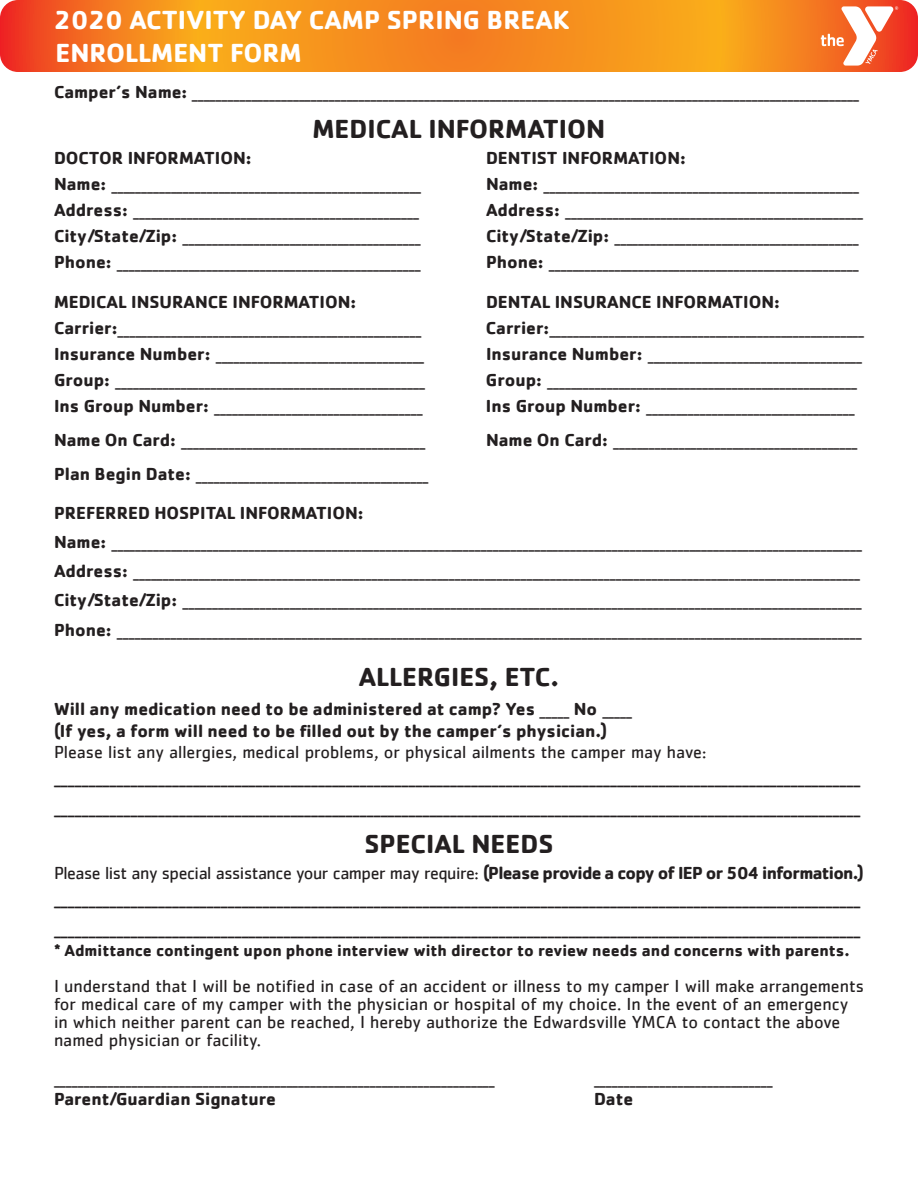
<style>
.page{position:relative;width:918px;height:1188px;background:#fff}
.page>*{position:absolute;margin:0;border:0;box-sizing:border-box;transform-origin:0 0}
.Heading_1{font:700 27px "Cachet";color:#231f20}
.t1{font:700 27px "Cachet";color:#fff}
.Body_Text{font:21px "Cachet";color:#231f20}
.t2{font:18px/18px "Cachet";color:#231f20}
.Heading_3{font:700 18px "Cachet";color:#231f20}
.t3{font:18px "Cachet";letter-spacing:-.025em;color:#231f20}
.t4{font:700 16.5px "Cachet";color:#231f20}
.s1{font-weight:700}
.s2{font-weight:400}
</style>
<div class="page">
<svg style="left:0;top:0;width:918px;height:72px;background:#f5881f"></svg>
<svg style="left:821px;top:6px;width:77px;height:60px"></svg>
<p class="t1" style="left:54px;top:3px;width:517px">2020 ACTIVITY DAY CAMP SPRING BREAK</p>
<p class="t1" style="left:56px;top:35px;width:248px">ENROLLMENT FORM</p>
<p class="t2" style="left:54px;top:83px;width:807px"><span class="s1">Camper’s Name:</span> ________________________________________________________________________________________________________________</p>
<p class="Heading_1" style="left:313px;top:111px;width:294px">MEDICAL INFORMATION</p>
<p class="Heading_3" style="left:54px;top:146px;width:199px">DOCTOR INFORMATION:</p>
<p class="Heading_3" style="left:486px;top:146px;width:201px">DENTIST INFORMATION:</p>
<p class="t2" style="left:54px;top:175px;width:369px"><span class="s1">Name:</span> ____________________________________________________</p>
<p class="t2" style="left:486px;top:175px;width:375px"><span class="s1">Name:</span> _____________________________________________________</p>
<p class="t2" style="left:54px;top:201px;width:367px"><span class="s1">Address:</span> ________________________________________________</p>
<p class="t2" style="left:486px;top:201px;width:379px"><span class="s1">Address:</span> __________________________________________________</p>
<p class="t2" style="left:54px;top:227px;width:368px"><span class="s1">City/State/Zip:</span> ________________________________________</p>
<p class="t2" style="left:486px;top:227px;width:374px"><span class="s1">City/State/Zip:</span> _________________________________________</p>
<p class="t2" style="left:54px;top:253px;width:368px"><span class="s1">Phone:</span> ___________________________________________________</p>
<p class="t2" style="left:486px;top:253px;width:374px"><span class="s1">Phone:</span> ____________________________________________________</p>
<p class="Heading_3" style="left:54px;top:290px;width:304px">MEDICAL INSURANCE INFORMATION:</p>
<p class="Heading_3" style="left:486px;top:290px;width:295px">DENTAL INSURANCE INFORMATION:</p>
<p class="t2" style="left:54px;top:319px;width:369px"><span class="s1">Carrier:</span>___________________________________________________</p>
<p class="t2" style="left:486px;top:319px;width:380px"><span class="s1">Carrier:</span>_____________________________________________________</p>
<p class="t2" style="left:54px;top:345px;width:372px"><span class="s1">Insurance Number:</span> ___________________________________</p>
<p class="t2" style="left:486px;top:345px;width:378px"><span class="s1">Insurance Number:</span> ____________________________________</p>
<p class="t2" style="left:54px;top:371px;width:373px"><span class="s1">Group:</span> ____________________________________________________</p>
<p class="t2" style="left:486px;top:371px;width:373px"><span class="s1">Group:</span> ____________________________________________________</p>
<p class="t2" style="left:54px;top:397px;width:370px"><span class="s1">Ins Group Number:</span> ___________________________________</p>
<p class="t2" style="left:486px;top:397px;width:370px"><span class="s1">Ins Group Number:</span> ___________________________________</p>
<p class="t2" style="left:54px;top:431px;width:373px"><span class="s1">Name On Card:</span> _________________________________________</p>
<p class="t2" style="left:486px;top:431px;width:373px"><span class="s1">Name On Card:</span> _________________________________________</p>
<p class="t2" style="left:54px;top:464px;width:376px"><span class="s1">Plan Begin Date:</span> _______________________________________</p>
<p class="Heading_3" style="left:54px;top:501px;width:311px">PREFERRED HOSPITAL INFORMATION:</p>
<p class="t2" style="left:54px;top:533px;width:810px"><span class="s1">Name:</span> ______________________________________________________________________________________________________________________________</p>
<p class="t2" style="left:54px;top:562px;width:808px"><span class="s1">Address:</span> __________________________________________________________________________________________________________________________</p>
<p class="t2" style="left:54px;top:591px;width:809px"><span class="s1">City/State/Zip:</span> __________________________________________________________________________________________________________________</p>
<p class="t2" style="left:54px;top:620px;width:809px"><span class="s1">Phone:</span> _____________________________________________________________________________________________________________________________</p>
<p class="Heading_1" style="left:359px;top:659px;width:202px">ALLERGIES, ETC.</p>
<p class="Heading_3" style="left:54px;top:697px;width:580px">Will any medication need to be administered at camp? Yes <span class="s2">_____</span> No <span class="s2">_____</span></p>
<p class="Heading_3" style="left:54px;top:719px;width:555px">(If yes, a form will need to be filled out by the camper’s physician.)</p>
<p class="t2" style="left:54px;top:743px;width:654px">Please list any allergies, medical problems, or physical ailments the camper may have:</p>
<p class="Body_Text" style="left:54px;top:764px;width:808px">____________________________________________________________________________________________________________________</p>
<p class="Body_Text" style="left:54px;top:794px;width:808px">____________________________________________________________________________________________________________________</p>
<p class="Heading_1" style="left:365px;top:827px;width:190px">SPECIAL NEEDS</p>
<p class="t3" style="left:54px;top:863px;width:811px">Please list any special assistance your camper may require: <span class="s1">(Please provide a copy of IEP or 504 information.)</span></p>
<p class="Body_Text" style="left:54px;top:885px;width:808px">____________________________________________________________________________________________________________________</p>
<p class="Body_Text" style="left:54px;top:915px;width:808px">____________________________________________________________________________________________________________________</p>
<p class="t4" style="left:54px;top:939px;width:797px">* Admittance contingent upon phone interview with director to review needs and concerns with parents.</p>
<p class="t2" style="left:54px;top:976px;width:812px">I understand that I will be notified in case of an accident or illness to my camper I will make arrangements for medical care of my camper with the physician or hospital of my choice. In the event of an emergency in which neither parent can be reached, I hereby authorize the Edwardsville YMCA to contact the above named physician or facility.</p>
<p class="t2" style="left:54px;top:1068px;width:442px">__________________________________________________________________________</p>
<p class="t2" style="left:594px;top:1068px;width:180px">______________________________</p>
<p class="Heading_3" style="left:54px;top:1088px;width:223px">Parent/Guardian Signature</p>
<p class="Heading_3" style="left:594px;top:1088px;width:41px">Date</p>
</div>
